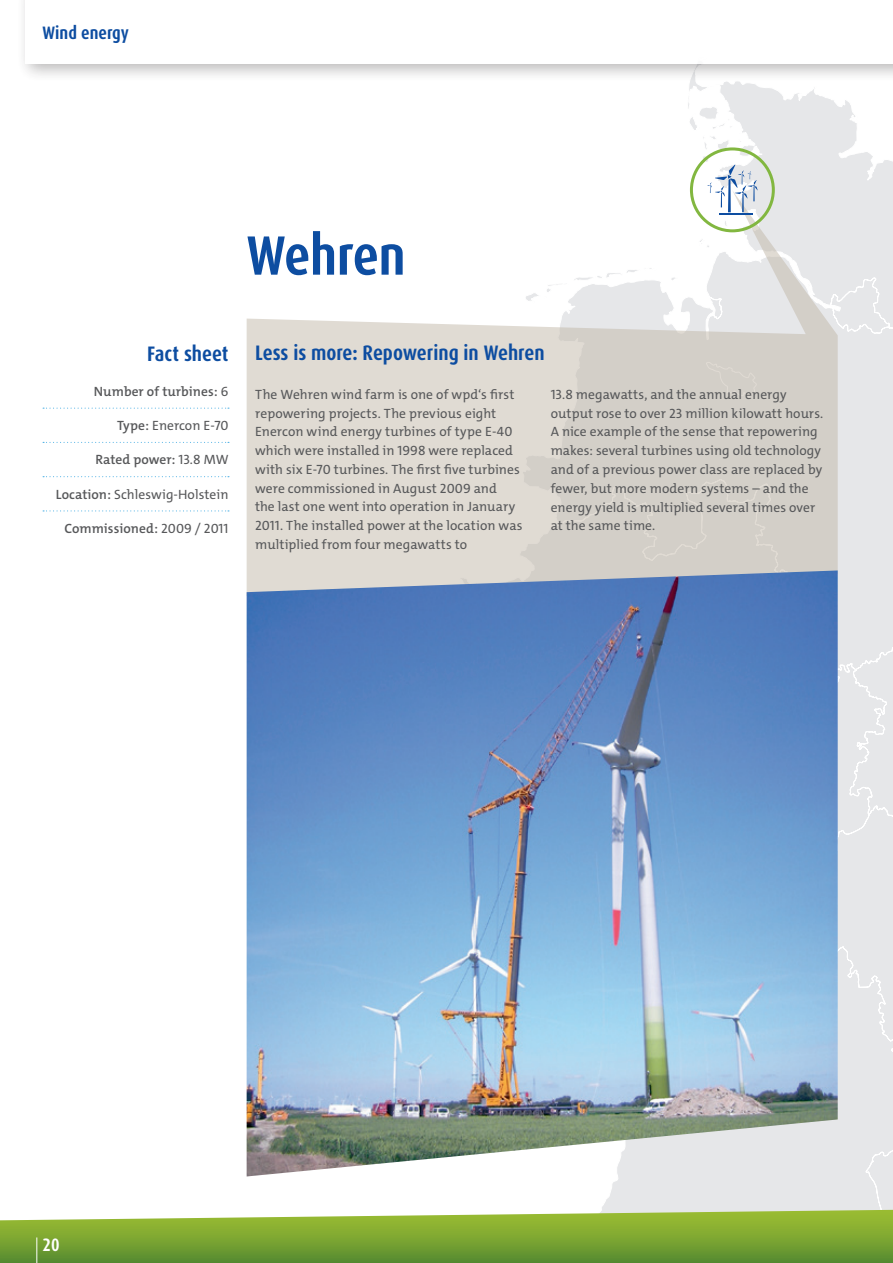
<style>
.page{position:relative;width:893px;height:1263px;background:#fff}
.page>*{position:absolute;margin:0;border:0;box-sizing:border-box;transform-origin:0 0}
.t1{font:700 condensed 55.5px "Dax OT";letter-spacing:-.01em;color:#0d4da1}
.t2{font:700 condensed 21px "Dax OT";color:#0d4da1}
.t3{font:700 condensed 18px "Dax OT";color:#0d4da1}
.t4{font:700 condensed 18px "Dax OT";color:#fff}
.t5{font:13.5px/18.8px "The Mix E4 s";letter-spacing:.005em;color:#57585a}
.t6{font:600 13.5px "The Mix E4 s";letter-spacing:.005em;color:#57585a}
.s1{font-weight:400}
.s2{font-weight:600}
</style>
<div class="page">
<svg style="left:602px;top:82px;width:291px;height:1128px"></svg>
<svg style="left:247px;top:190px;width:591px;height:380px"></svg>
<img style="left:247px;top:570px;width:591px;height:606px">
<div style="left:690px;top:147px;width:85px;height:85px;border:3px solid #82b740;border-radius:50%"></div>
<svg style="left:707px;top:164px;width:51px;height:48px"></svg>
<hr style="left:719px;top:213px;width:34px;height:2px;background:#0d4da1">
<div style="left:15px;top:0;width:878px;height:82px;background:#231f20;opacity:.4"></div>
<div style="left:26px;top:0;width:867px;height:64px;background:#fff"></div>
<svg style="left:0;top:1210px;width:893px;height:53px;background:#86ac45"></svg>
<svg style="left:36px;top:1237px;width:1px;height:26px"></svg>
<svg style="left:43px;top:408px;width:186px;height:1px"></svg>
<svg style="left:43px;top:442px;width:186px;height:1px"></svg>
<svg style="left:43px;top:476px;width:186px;height:1px"></svg>
<svg style="left:43px;top:510px;width:186px;height:1px"></svg>
<h3 class="t3" style="left:43px;top:22px;width:88px">Wind energy</h3>
<h1 class="t1" style="left:247px;top:220px;width:160px">Wehren</h1>
<h2 class="t2" style="left:147px;top:341px;width:83px">Fact sheet</h2>
<p class="t6" style="left:94px;top:382px;width:136px">Number of turbines: <span class="s1">6</span></p>
<p class="t5" style="left:117px;top:416px;width:113px"><span class="s2">Type:</span> Enercon E-70</p>
<p class="t6" style="left:95px;top:451px;width:135px">Rated power: <span class="s1">13.8 MW</span></p>
<p class="t5" style="left:56px;top:485px;width:174px"><span class="s2">Location:</span> Schleswig-Holstein</p>
<p class="t6" style="left:64px;top:519px;width:166px">Commissioned: <span class="s1">2009 / 2011</span></p>
<h2 class="t2" style="left:255px;top:339px;width:291px">Less is more: Repowering in Wehren</h2>
<p class="t5" style="left:255px;top:385px;width:269px">The Wehren wind farm is one of wpd‘s first repowering projects. The previous eight Enercon wind energy turbines of type E-40 which were installed in 1998 were replaced with six E-70 turbines. The first five turbines were commissioned in August 2009 and<br>the last one went into operation in January 2011. The installed power at the location was multiplied from four megawatts to</p>
<p class="t5" style="left:551px;top:385px;width:274px">13.8 megawatts, and the annual energy output rose to over 23 million kilowatt hours.<br>A nice example of the sense that repowering makes: several turbines using old technology and of a previous power class are replaced by fewer, but more modern systems – and the energy yield is multiplied several times over at the same time.</p>
<h3 class="t4" style="left:43px;top:1233px;width:19px">20</h3>
</div>
